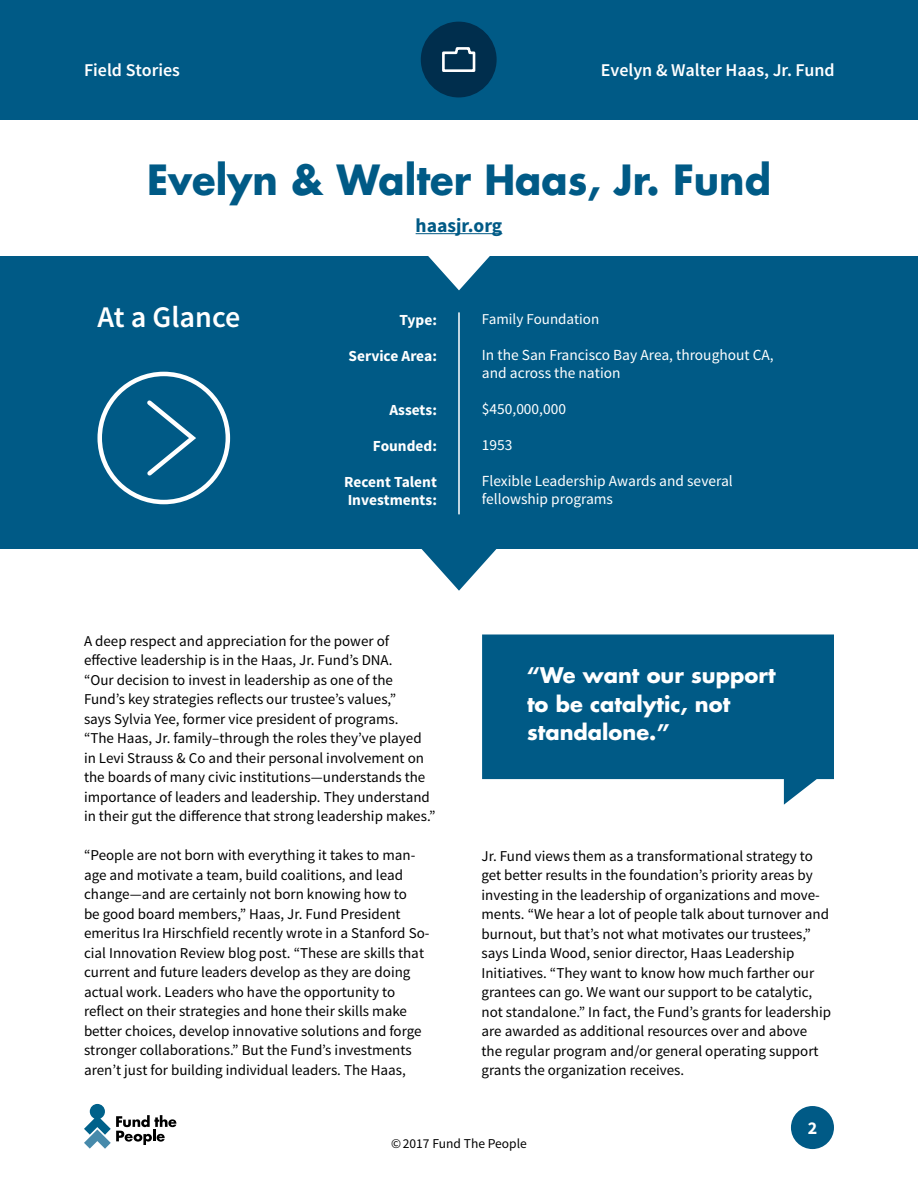
<style>
.page{position:relative;width:918px;height:1188px;background:#fff}
.page>*{position:absolute;margin:0;border:0;box-sizing:border-box;transform-origin:0 0}
.t1{font:700 40.5px "Futura Std";color:#005a86;scale:.95 1}
.t2{font:600 30px "Source Sans Pro";color:#fff}
.t3{font:700 21px/28.5px "Futura Std";color:#fff}
.t4{font:700 19.5px "Source Sans Pro";color:#005a86}
.t5{font:600 18px "Source Sans Pro";color:#fff}
.t6{font:700 18px "Source Sans Pro";color:#fff}
.t7{font:15.3px/18px "Source Sans Pro";color:#fff}
.t8{font:700 15.3px/18px "Source Sans Pro";color:#fff}
.t9{font:15px/19.5px "Source Sans Pro";color:#000}
.t10{font:15px "Source Sans Pro";color:#fff}
.t11{font:13.5px "Source Sans Pro";color:#000}
</style>
<div class="page">
<div style="left:791px;top:1106px;width:43px;height:43px;background:#005a86;border-radius:50%"></div>
<svg style="left:84px;top:1104px;width:92px;height:45px"></svg>
<div style="left:0;top:0;width:918px;height:119px;background:#005a86"></div>
<div style="left:421px;top:22px;width:76px;height:75px;background:#002e4d;border-radius:50%"></div>
<svg style="left:442px;top:47px;width:34px;height:25px"></svg>
<hr style="left:416px;top:233px;width:86px;height:1px;background:#005a86">
<div style="left:0;top:256px;width:918px;height:292px;background:#005a86"></div>
<svg style="left:416px;top:548px;width:86px;height:43px"></svg>
<svg style="left:428px;top:256px;width:62px;height:34px"></svg>
<svg style="left:147px;top:400px;width:49px;height:76px"></svg>
<div style="left:97px;top:372px;width:133px;height:132px;border:4px solid #fff;border-radius:50%"></div>
<hr style="left:458px;top:313px;width:2px;height:201px;background:#fff">
<svg style="left:482px;top:634px;width:352px;height:171px;fill:#005a86"></svg>
<p class="t5" style="left:84px;top:58px;width:98px">Field Stories</p>
<p class="t5" style="left:601px;top:58px;width:235px">Evelyn &amp; Walter Haas, Jr. Fund</p>
<h1 class="t1" style="left:147px;top:153px;width:658px">Evelyn &amp; Walter Haas, Jr. Fund</h1>
<h2 class="t2" style="left:98px;top:299px;width:144px">At a Glance</h2>
<h3 class="t4" style="left:416px;top:213px;width:88px">haasjr.org</h3>
<p class="t8" style="left:399px;top:311px;width:39px">Type:</p>
<p class="t8" style="left:349px;top:347px;width:90px">Service Area:</p>
<p class="t8" style="left:390px;top:401px;width:49px">Assets:</p>
<p class="t8" style="left:373px;top:437px;width:66px">Founded:</p>
<p class="t8" style="left:344px;top:473px;width:94px">Recent Talent<br>Investments:</p>
<p class="t10" style="left:482px;top:310px;width:119px">Family Foundation</p>
<p class="t7" style="left:482px;top:347px;width:293px">In the San Francisco Bay Area, throughout CA, and across the nation</p>
<p class="t7" style="left:482px;top:401px;width:86px">$450,000,000</p>
<p class="t7" style="left:482px;top:437px;width:32px">1953</p>
<p class="t7" style="left:482px;top:473px;width:252px">Flexible Leadership Awards and several fellowship programs</p>
<p class="t9" style="left:84px;top:631px;width:353px">A deep respect and appreciation for the power of effective leadership is in the Haas, Jr. Fund’s DNA.<br>“Our decision to invest in leadership as one of the Fund’s key strategies reflects our trustee’s values,”<br>says Sylvia Yee, former vice president of programs.<br>“The Haas, Jr. family–through the roles they’ve played in Levi Strauss &amp; Co and their personal involvement on the boards of many civic institutions—understands the importance of leaders and leadership. They understand in their gut the difference that strong leadership makes.”</p>
<p class="t9" style="left:84px;top:846px;width:347px">“People are not born with everything it takes to man&shy;age and motivate a team, build coalitions, and lead change—and are certainly not born knowing how to<br>be good board members,” Haas, Jr. Fund President emeritus Ira Hirschfield recently wrote in a Stanford So&shy;cial Innovation Review blog post. “These are skills that current and future leaders develop as they are doing actual work. Leaders who have the opportunity to reflect on their strategies and hone their skills make better choices, develop innovative solutions and forge stronger collaborations.” But the Fund’s investments aren’t just for building individual leaders. The Haas,</p>
<p class="t9" style="left:482px;top:846px;width:351px">Jr. Fund views them as a transformational strategy to get better results in the foundation’s priority areas by investing in the leadership of organizations and move&shy;ments. “We hear a lot of people talk about turnover and burnout, but that’s not what motivates our trustees,” says Linda Wood, senior director, Haas Leadership Initiatives. “They want to know how much farther our grantees can go. We want our support to be catalytic, not standalone.” In fact, the Fund’s grants for leadership are awarded as additional resources over and above the regular program and/or general operating support grants the organization receives.</p>
<h3 class="t3" style="left:527px;top:661px;width:250px">“We want our support to be catalytic, not standalone.”</h3>
<p class="t11" style="left:391px;top:1135px;width:137px">©2017 Fund The People</p>
<p class="t6" style="left:808px;top:1117px;width:11px">2</p>
</div>
